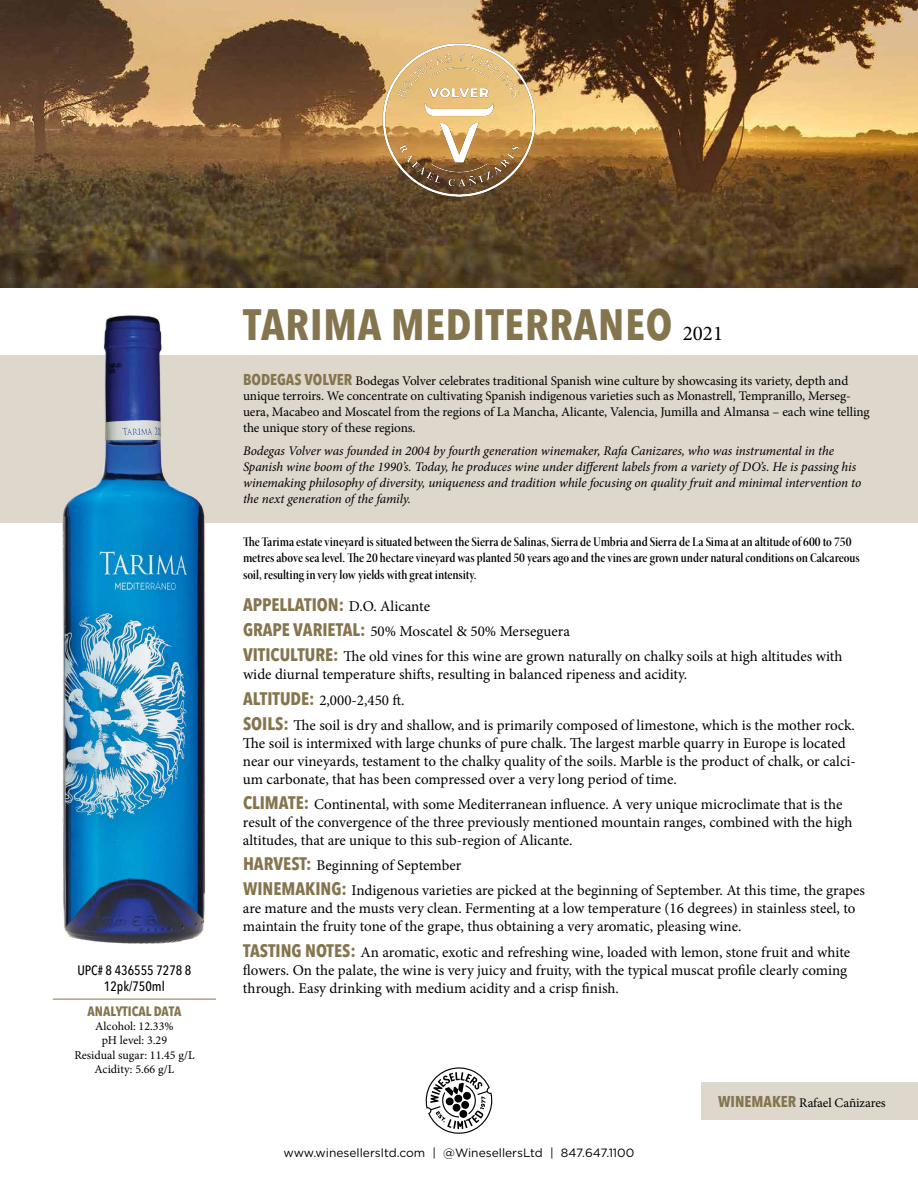
<style>
.page{position:relative;width:918px;height:1188px;background:#fff}
.page>*{position:absolute;margin:0;border:0;box-sizing:border-box;transform-origin:0 0}
.t1{font:700 43.5px "Avenir Next Condensed";letter-spacing:.02em;color:#85754e}
.t2{font:700 18px "Avenir Next Condensed";color:#85754e}
.t3{font:15px/18px "Minion Pro";color:#000}
.t4{font:13.5px/16.2px "Minion Pro Semibold Cn Disp";color:#000}
.t5{font:500 13.5px/16.5px "Avenir Next Condensed";color:#000;text-align:center}
.t6{font:700 13.5px "Avenir Next Condensed";color:#85754e}
.t7{font:13.2px/15.9px "Minion Pro";letter-spacing:-.005em;color:#000}
.t8{font:italic 13.2px/15.9px "Minion Pro";letter-spacing:-.01em;color:#000}
.t9{font:12px/14.4px "Minion Pro";color:#000;text-align:center}
.t10{font:12px "Gotham";color:#000}
.s1{font-family:"Minion Pro";font-weight:400;font-size:21px;color:#000}
.s2{font-family:"Avenir Next Condensed";font-weight:700;font-size:15.6px;color:#85754e}
.s3{font-family:"Minion Pro";font-weight:400;font-size:15px;color:#000}
.s4{font-family:"Avenir Next Condensed";font-weight:700;font-size:18px;color:#85754e}
</style>
<div class="page">
<img style="left:0;top:0;width:918px;height:287px">
<img style="left:365px;top:27px;width:188px;height:188px">
<div style="left:0;top:355px;width:918px;height:168px;background:#ddd7cc"></div>
<img style="left:62px;top:315px;width:144px;height:629px">
<svg style="left:426px;top:1067px;width:66px;height:67px"></svg>
<div style="left:701px;top:1082px;width:217px;height:37px;background:#ddd7cc"></div>
<hr style="left:53px;top:999px;width:163px;height:1px;background:#85754e">
<p class="t5" style="left:77px;top:962px;width:116px">UPC# 8 436555 7278 8<br>12pk/750ml</p>
<p class="t6" style="left:88px;top:1002px;width:95px">ANALYTICAL DATA</p>
<p class="t9" style="left:74px;top:1019px;width:122px">Alcohol: 12.33%<br>pH level: 3.29<br>Residual sugar: 11.45 g/L<br>Acidity: 5.66 g/L</p>
<h1 class="t1" style="left:243px;top:298px;width:482px">TARIMA MEDITERRANEO <span class="s1">2021</span></h1>
<p class="t7" style="left:243px;top:372px;width:628px"><span class="s2">BODEGAS VOLVER</span> Bodegas Volver celebrates traditional Spanish wine culture by showcasing its variety, depth and unique terroirs. We concentrate on cultivating Spanish indigenous varieties such as Monastrell, Tempranillo, Merseg&shy;uera, Macabeo and Moscatel from the regions of La Mancha, Alicante, Valencia, Jumilla and Almansa – each wine telling the unique story of these regions.</p>
<p class="t8" style="left:243px;top:443px;width:620px">Bodegas Volver was founded in 2004 by fourth generation winemaker, Rafa Canizares, who was instrumental in the Spanish wine boom of the 1990’s. Today, he produces wine under different labels from a variety of DO’s. He is passing his winemaking philosophy of diversity, uniqueness and tradition while focusing on quality fruit and minimal intervention to the next generation of the family.</p>
<p class="t4" style="left:243px;top:534px;width:618px">The Tarima estate vineyard is situated between the Sierra de Salinas, Sierra de Umbria and Sierra de La Sima at an altitude of 600 to 750 metres above sea level. The 20 hectare vineyard was planted 50 years ago and the vines are grown under natural conditions on Calcareous soil, resulting in very low yields with great intensity.</p>
<p class="t2" style="left:243px;top:594px;width:189px">APPELLATION: <span class="s3">D.O. Alicante</span></p>
<p class="t3" style="left:243px;top:619px;width:601px;line-height:25.2px"><span class="s4">GRAPE VARIETAL:</span> 50% Moscatel &amp; 50% Merseguera<br><span class="s4">VITICULTURE:</span> The old vines for this wine are grown naturally on chalky soils at high altitudes with</p>
<p class="t3" style="left:243px;top:662px;width:613px;line-height:25.2px">wide diurnal temperature shifts, resulting in balanced ripeness and acidity.<br><span class="s4">ALTITUDE:</span> 2,000-2,450 ft.<br><span class="s4">SOILS:</span> The soil is dry and shallow, and is primarily composed of limestone, which is the mother rock.</p>
<p class="t3" style="left:243px;top:734px;width:614px">The soil is intermixed with large chunks of pure chalk. The largest marble quarry in Europe is located near our vineyards, testament to the chalky quality of the soils. Marble is the product of chalk, or calci&shy;um carbonate, that has been compressed over a very long period of time.</p>
<p class="t3" style="left:243px;top:795px;width:611px"><span class="s4">CLIMATE:</span> Continental, with some Mediterranean influence. A very unique microclimate that is the result of the convergence of the three previously mentioned mountain ranges, combined with the high altitudes, that are unique to this sub-region of Alicante.</p>
<p class="t3" style="left:243px;top:853px;width:623px;line-height:25.2px"><span class="s4">HARVEST:</span> Beginning of September<br><span class="s4">WINEMAKING:</span> Indigenous varieties are picked at the beginning of September. At this time, the grapes</p>
<p class="t3" style="left:243px;top:900px;width:614px">are mature and the musts very clean. Fermenting at a low temperature (16 degrees) in stainless steel, to maintain the fruity tone of the grape, thus obtaining a very aromatic, pleasing wine.</p>
<p class="t3" style="left:243px;top:943px;width:609px"><span class="s4">TASTING NOTES:</span> An aromatic, exotic and refreshing wine, loaded with lemon, stone fruit and white flowers. On the palate, the wine is very juicy and fruity, with the typical muscat profile clearly coming through. Easy drinking with medium acidity and a crisp finish.</p>
<p class="t10" style="left:284px;top:1145px;width:352px">www.winesellersltd.com | @WinesellersLtd | 847.647.1100</p>
<p class="t7" style="left:718px;top:1095px;width:169px"><span class="s2">WINEMAKER</span> Rafael Cañizares</p>
</div>
